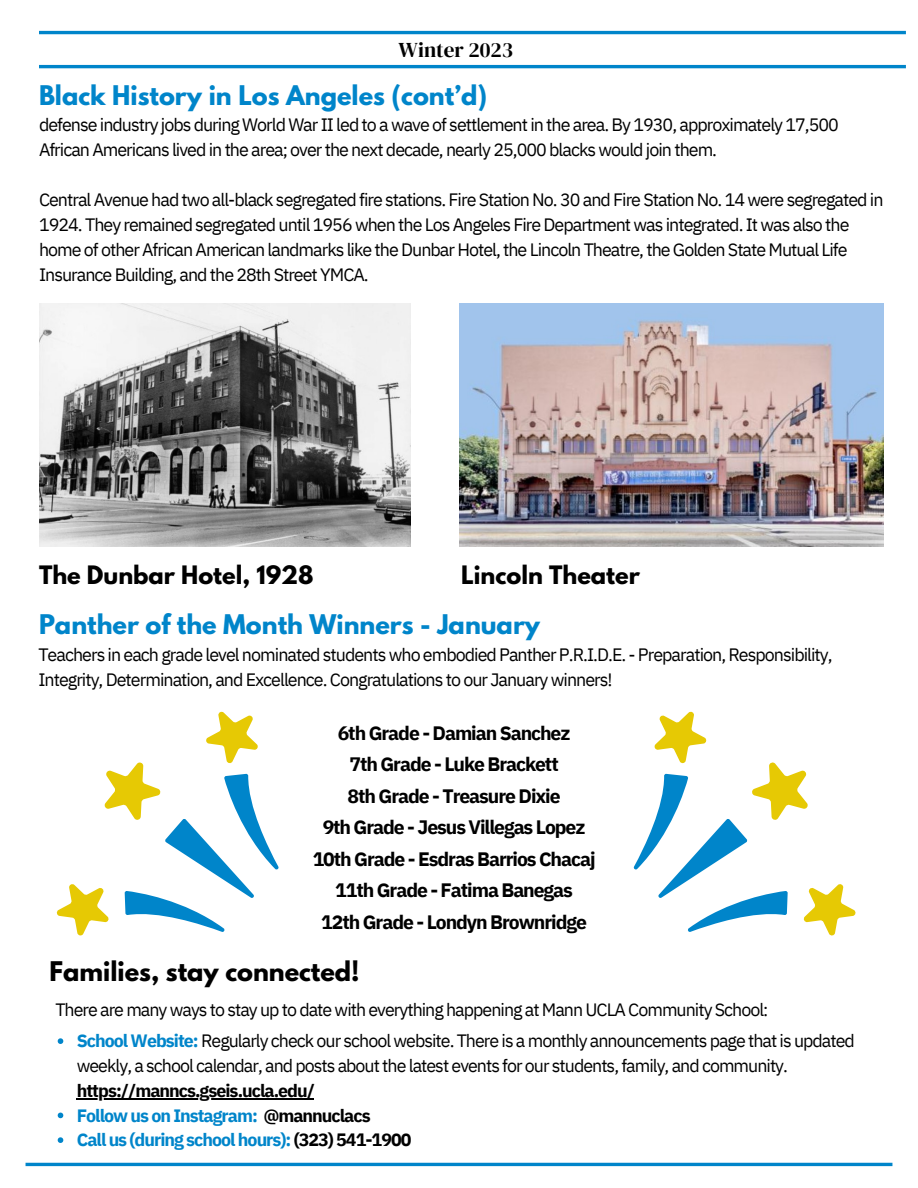
<style>
.page{position:relative;width:918px;height:1188px;background:#fff}
.page>*{position:absolute;margin:0;border:0;box-sizing:border-box;transform-origin:0 0}
.t1{font:700 24px "League Spartan";color:#0085ca}
.t2{font:700 24px "League Spartan";color:#000}
.t3{font:700 22.5px "League Spartan";color:#000}
.t4{font:21.15px "DM Serif Display";color:#000}
.t5{font:700 19.35px/31.5px "IBM Plex Sans";letter-spacing:-.055em;color:#000;text-align:center}
.t6{font:17.85px/25px "IBM Plex Sans";letter-spacing:-.055em;color:#000}
.t7{font:700 17.85px/24.8px "IBM Plex Sans";letter-spacing:-.055em;color:#000}
.t8{font:700 17.85px "IBM Plex Sans";letter-spacing:-.055em;color:#0085ca}
.s1{font-weight:700;color:#0085ca}
.s2{color:#0085ca}
.s3{color:#000}
</style>
<div class="page">
<hr style="left:39px;top:31px;width:867px;height:3px;background:#0085ca">
<hr style="left:39px;top:65px;width:867px;height:3px;background:#0085ca">
<hr style="left:26px;top:1163px;width:866px;height:3px;background:#0085ca">
<img style="left:39px;top:303px;width:371px;height:243px">
<img style="left:459px;top:303px;width:424px;height:243px">
<svg style="left:633px;top:711px;width:223px;height:225px"></svg>
<svg style="left:58px;top:1038px;width:5px;height:6px"></svg>
<hr style="left:77px;top:1098px;width:237px;height:1px;background:#000">
<svg style="left:58px;top:1113px;width:5px;height:5px"></svg>
<svg style="left:58px;top:1137px;width:5px;height:6px"></svg>
<svg style="left:56px;top:711px;width:223px;height:225px"></svg>
<p class="t4" style="left:399px;top:35px;width:116px">Winter 2023</p>
<h1 class="t1" style="left:39px;top:84px;width:450px">Black History in Los Angeles (cont’d)</h1>
<p class="t6" style="left:39px;top:112px;width:802px">defense industry jobs during World War II led to a wave of settlement in the area. By 1930, approximately 17,500<br>African Americans lived in the area; over the next decade, nearly 25,000 blacks would join them.</p>
<h1 class="t6" style="left:39px;top:187px;width:846px">Central Avenue had two all-black segregated fire stations. Fire Station No. 30 and Fire Station No. 14 were segregated in 1924. They remained segregated until 1956 when the Los Angeles Fire Department was integrated. It was also the home of other African American landmarks like the Dunbar Hotel, the Lincoln Theatre, the Golden State Mutual Life Insurance Building, and the 28th Street YMCA.</h1>
<p class="t3" style="left:39px;top:563px;width:276px">The Dunbar Hotel, 1928</p>
<p class="t3" style="left:461px;top:563px;width:180px">Lincoln Theater</p>
<p class="t1" style="left:39px;top:612px;width:503px">Panther of the Month Winners - January</p>
<p class="t6" style="left:38px;top:642px;width:796px">Teachers in each grade level nominated students who embodied Panther P.R.I.D.E. - Preparation, Responsibility,<br>Integrity, Determination, and Excellence. Congratulations to our January winners!</p>
<p class="t5" style="left:313px;top:717px;width:284px">6th Grade - Damian Sanchez<br>7th Grade - Luke Brackett<br>8th Grade - Treasure Dixie<br>9th Grade - Jesus Villegas Lopez<br>10th Grade - Esdras Barrios Chacaj<br>11th Grade - Fatima Banegas<br>12th Grade - Londyn Brownridge</p>
<h2 class="t2" style="left:50px;top:959px;width:312px">Families, stay connected!</h2>
<p class="t6" style="left:55px;top:997px;width:715px">There are many ways to stay up to date with everything happening at Mann UCLA Community School:</p>
<p class="t6" style="left:77px;top:1028px;width:780px"><span class="s1">School Website:</span> Regularly check our school website. There is a monthly announcements page that is updated weekly, a school calendar, and posts about the latest events for our students, family, and community.</p>
<h1 class="t7" style="left:77px;top:1078px;width:295px">https://manncs.gseis.ucla.edu/<br><span class="s2">Follow us on Instagram:</span> @mannuclacs</h1>
<p class="t8" style="left:77px;top:1128px;width:336px">Call us (during school hours): <span class="s3">(323) 541-1900</span></p>
</div>
